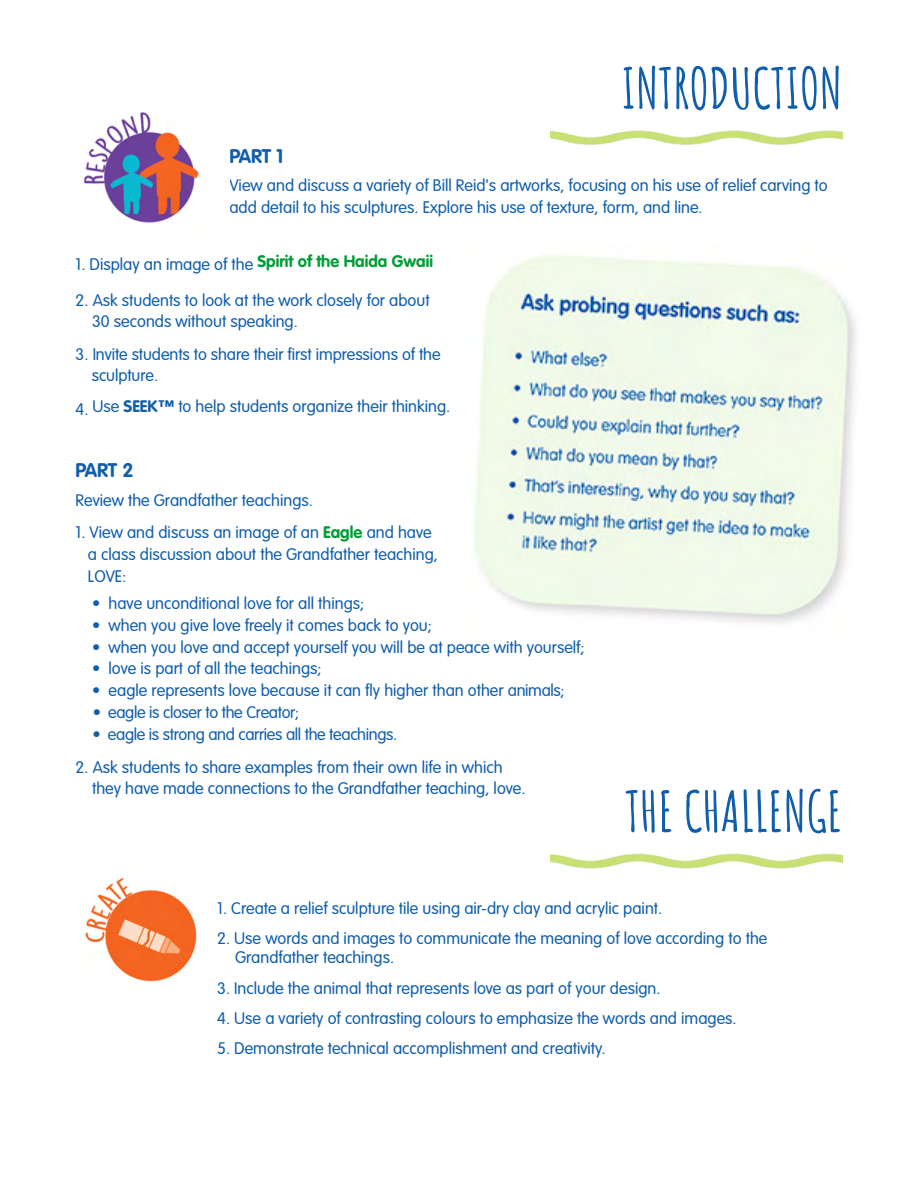
<style>
.page{position:relative;width:918px;height:1188px;background:#fff}
.page>*{position:absolute;margin:0;border:0;box-sizing:border-box;transform-origin:0 0}
.t1{font:700 55.5px "Amatic SC";color:#105eac}
.t2{font:700 19.5px "VAG Rounded";letter-spacing:-.02em;color:#105eac}
.t3{font:300 16.5px/21.6px "VAG Rounded";color:#105eac}
.t4{font:300 16.5px "VAG Rounded";letter-spacing:-.02em;color:#105eac}
.s1{font-weight:700}
.s2{font-weight:700;color:#009d37}
</style>
<div class="page">
<img style="left:474px;top:255px;width:382px;height:368px">
<img style="left:551px;top:130px;width:291px;height:15px">
<img style="left:85px;top:877px;width:112px;height:105px">
<img style="left:83px;top:112px;width:116px;height:111px">
<img style="left:551px;top:853px;width:291px;height:16px">
<p class="t1" style="left:622px;top:52px;width:222px">INTRODUCTION</p>
<p class="t2" style="left:229px;top:148px;width:55px">PART 1</p>
<p class="t3" style="left:229px;top:176px;width:600px">View and discuss a variety of Bill Reid's artworks, focusing on his use of relief carving to add detail to his sculptures. Explore his use of texture, form, and line.</p>
<p class="t3" style="left:76px;top:254px;width:359px">1. Display an image of the <sup>Spirit</sup> <sup>of</sup> <sup>the</sup> <sup>Haida</sup> <sup>Gwaii</sup></p>
<p class="t3" style="left:76px;top:290px;width:356px">2. Ask students to look at the work closely for about</p>
<p class="t3" style="left:92px;top:312px;width:207px">30 seconds without speaking.</p>
<p class="t3" style="left:76px;top:344px;width:367px">3. Invite students to share their first impressions of the</p>
<p class="t3" style="left:92px;top:366px;width:68px">sculpture.</p>
<p class="t3" style="left:76px;top:397px;width:376px">4. Use <span class="s1">SEEK™</span> to help students organize their thinking.</p>
<p class="t2" style="left:76px;top:462px;width:59px">PART 2</p>
<p class="t3" style="left:76px;top:491px;width:239px">Review the Grandfather teachings.</p>
<p class="t3" style="left:76px;top:523px;width:358px">1. View and discuss an image of an <span class="s2">Eagle</span> and have</p>
<p class="t3" style="left:88px;top:545px;width:352px">a class discussion about the Grandfather teaching,</p>
<p class="t3" style="left:88px;top:566px;width:40px">LOVE:</p>
<p class="t3" style="left:92px;top:593px;width:274px">• have unconditional love for all things;</p>
<p class="t3" style="left:92px;top:615px;width:341px">• when you give love freely it comes back to you;</p>
<p class="t3" style="left:92px;top:637px;width:494px">• when you love and accept yourself you will be at peace with yourself;</p>
<p class="t3" style="left:92px;top:659px;width:231px">• love is part of all the teachings;</p>
<p class="t3" style="left:92px;top:681px;width:474px">• eagle represents love because it can fly higher than other animals;</p>
<p class="t4" style="left:93px;top:706px;width:208px">• eagle is closer to the Creator;</p>
<p class="t4" style="left:92px;top:727px;width:307px">• eagle is strong and carries all the teachings.</p>
<p class="t3" style="left:76px;top:757px;width:429px">2. Ask students to share examples from their own life in which</p>
<p class="t3" style="left:92px;top:779px;width:435px">they have made connections to the Grandfather teaching, love.</p>
<p class="t1" style="left:625px;top:776px;width:218px">THE CHALLENGE</p>
<p class="t3" style="left:217px;top:898px;width:447px">1. Create a relief sculpture tile using air-dry clay and acrylic paint.</p>
<p class="t3" style="left:217px;top:929px;width:552px">2. Use words and images to communicate the meaning of love according to the</p>
<p class="t3" style="left:235px;top:948px;width:161px">Grandfather teachings.</p>
<p class="t3" style="left:217px;top:978px;width:445px">3. Include the animal that represents love as part of your design.</p>
<p class="t3" style="left:217px;top:1009px;width:521px">4. Use a variety of contrasting colours to emphasize the words and images.</p>
<p class="t3" style="left:217px;top:1039px;width:390px">5. Demonstrate technical accomplishment and creativity.</p>
</div>
